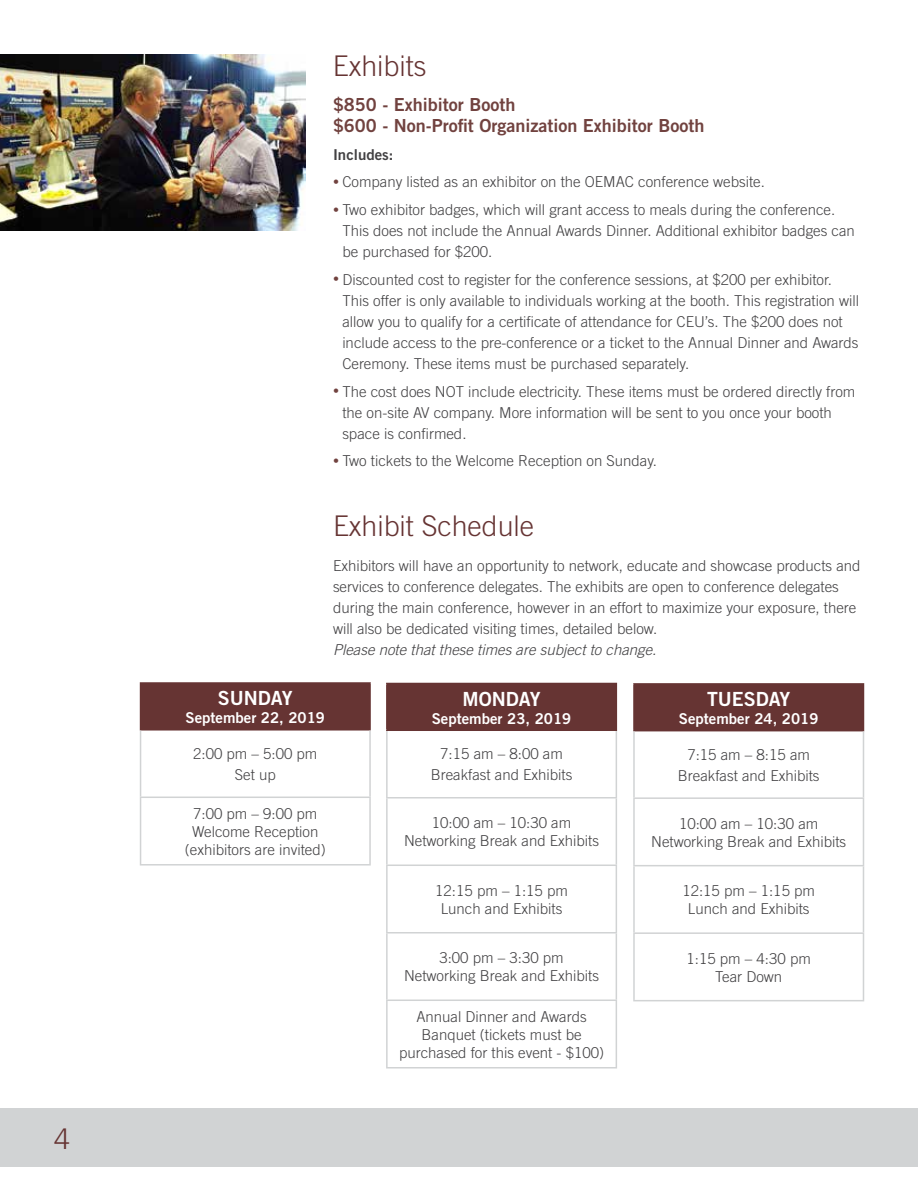
<style>
.page{position:relative;width:918px;height:1188px;background:#fff}
.page>*{position:absolute;margin:0;border:0;box-sizing:border-box;transform-origin:0 0}
.t1{font:300 28.5px "Trade Gothic";color:#663433}
.t2{font:19.5px "Trade Gothic Bold Two";color:#fff}
.t3{font:18px/21px "Trade Gothic Bold Two";color:#71423f}
.t4{font:300 15px/21px "Trade Gothic";color:#414042;text-align:center}
.t5{font:15px "Trade Gothic Bold Two";color:#fff}
.t6{font:italic 300 15px "Trade Gothic";color:#414042}
.t7{font:15px "Trade Gothic Bold Two";color:#414042}
.s1{font-size:12px;color:#71423f}
</style>
<div class="page">
<div style="left:0;top:1108px;width:918px;height:58px;background:#d1d3d4"></div>
<div style="left:141px;top:683px;width:229px;height:47px;background:#663433"></div>
<hr style="left:140px;top:682px;width:231px;height:2px;background:#663433">
<hr style="left:140px;top:684px;width:1px;height:45px;background:#663433">
<hr style="left:140px;top:729px;width:231px;height:2px;background:#663433">
<hr style="left:369px;top:684px;width:2px;height:45px;background:#663433">
<hr style="left:140px;top:731px;width:1px;height:66px;background:#d1d3d4">
<hr style="left:369px;top:731px;width:2px;height:66px;background:#d1d3d4">
<hr style="left:140px;top:797px;width:231px;height:1px;background:#d1d3d4">
<hr style="left:140px;top:798px;width:1px;height:66px;background:#d1d3d4">
<hr style="left:369px;top:798px;width:2px;height:66px;background:#d1d3d4">
<hr style="left:140px;top:864px;width:231px;height:2px;background:#d1d3d4">
<div style="left:387px;top:683px;width:229px;height:47px;background:#663433"></div>
<hr style="left:386px;top:683px;width:231px;height:1px;background:#663433">
<hr style="left:386px;top:684px;width:2px;height:46px;background:#663433">
<hr style="left:386px;top:730px;width:231px;height:1px;background:#663433">
<hr style="left:616px;top:684px;width:1px;height:46px;background:#663433">
<hr style="left:386px;top:731px;width:2px;height:66px;background:#d1d3d4">
<hr style="left:616px;top:731px;width:1px;height:66px;background:#d1d3d4">
<hr style="left:386px;top:797px;width:231px;height:2px;background:#d1d3d4">
<hr style="left:386px;top:799px;width:2px;height:66px;background:#d1d3d4">
<hr style="left:616px;top:799px;width:1px;height:66px;background:#d1d3d4">
<hr style="left:386px;top:865px;width:231px;height:1px;background:#d1d3d4">
<hr style="left:386px;top:866px;width:2px;height:66px;background:#d1d3d4">
<hr style="left:616px;top:866px;width:1px;height:66px;background:#d1d3d4">
<hr style="left:386px;top:932px;width:231px;height:2px;background:#d1d3d4">
<hr style="left:386px;top:934px;width:2px;height:66px;background:#d1d3d4">
<hr style="left:616px;top:934px;width:1px;height:66px;background:#d1d3d4">
<hr style="left:386px;top:1000px;width:231px;height:1px;background:#d1d3d4">
<hr style="left:386px;top:1001px;width:2px;height:66px;background:#d1d3d4">
<hr style="left:616px;top:1001px;width:1px;height:66px;background:#d1d3d4">
<hr style="left:386px;top:1067px;width:231px;height:2px;background:#d1d3d4">
<div style="left:634px;top:684px;width:229px;height:47px;background:#663433"></div>
<hr style="left:633px;top:683px;width:231px;height:2px;background:#663433">
<hr style="left:633px;top:685px;width:2px;height:45px;background:#663433">
<hr style="left:633px;top:730px;width:231px;height:1px;background:#663433">
<hr style="left:863px;top:685px;width:1px;height:45px;background:#663433">
<hr style="left:633px;top:731px;width:2px;height:66px;background:#d1d3d4">
<hr style="left:863px;top:731px;width:1px;height:66px;background:#d1d3d4">
<hr style="left:633px;top:797px;width:231px;height:2px;background:#d1d3d4">
<hr style="left:633px;top:799px;width:2px;height:66px;background:#d1d3d4">
<hr style="left:863px;top:799px;width:1px;height:66px;background:#d1d3d4">
<hr style="left:633px;top:865px;width:231px;height:1px;background:#d1d3d4">
<hr style="left:633px;top:866px;width:2px;height:66px;background:#d1d3d4">
<hr style="left:863px;top:866px;width:1px;height:66px;background:#d1d3d4">
<hr style="left:633px;top:932px;width:231px;height:2px;background:#d1d3d4">
<hr style="left:633px;top:934px;width:2px;height:66px;background:#d1d3d4">
<hr style="left:863px;top:934px;width:1px;height:66px;background:#d1d3d4">
<hr style="left:633px;top:1000px;width:231px;height:1px;background:#d1d3d4">
<img style="left:0;top:54px;width:306px;height:177px">
<h1 class="t1" style="left:54px;top:1122px;width:17px">4</h1>
<h1 class="t1" style="left:333px;top:49px;width:95px">Exhibits</h1>
<p class="t3" style="left:333px;top:94px;width:373px">$850 - Exhibitor Booth<br>$600 - Non-Profit Organization Exhibitor Booth</p>
<p class="t7" style="left:333px;top:145px;width:62px">Includes:</p>
<p class="t4" style="left:333px;top:171px;width:433px"><span class="s1">•</span> Company listed as an exhibitor on the OEMAC conference website.</p>
<p class="t4" style="left:342px;top:199px;width:514px;text-align:left;text-indent:-9px"><span class="s1">•</span> Two exhibitor badges, which will grant access to meals during the conference.<br>This does not include the Annual Awards Dinner. Additional exhibitor badges can be purchased for $200.</p>
<p class="t4" style="left:342px;top:269px;width:518px;text-align:left;text-indent:-9px"><span class="s1">•</span> Discounted cost to register for the conference sessions, at $200 per exhibitor.<br>This offer is only available to individuals working at the booth. This registration will allow you to qualify for a certificate of attendance for CEU’s. The $200 does not include access to the pre-conference or a ticket to the Annual Dinner and Awards Ceremony. These items must be purchased separately.</p>
<p class="t4" style="left:342px;top:381px;width:515px;text-align:left;text-indent:-9px"><span class="s1">•</span> The cost does NOT include electricity. These items must be ordered directly from the on-site AV company. More information will be sent to you once your booth space is confirmed.</p>
<p class="t4" style="left:333px;top:450px;width:326px"><span class="s1">•</span> Two tickets to the Welcome Reception on Sunday.</p>
<h1 class="t1" style="left:333px;top:509px;width:203px">Exhibit Schedule</h1>
<p class="t4" style="left:333px;top:555px;width:529px;text-align:left">Exhibitors will have an opportunity to network, educate and showcase products and services to conference delegates. The exhibits are open to conference delegates during the main conference, however in an effort to maximize your exposure, there will also be dedicated visiting times, detailed below.</p>
<p class="t6" style="left:333px;top:640px;width:325px">Please note that these times are subject to change.</p>
<h2 class="t2" style="left:218px;top:686px;width:76px">SUNDAY</h2>
<p class="t5" style="left:186px;top:709px;width:141px">September 22, 2019</p>
<p class="t4" style="left:193px;top:743px;width:126px">2:00 pm – 5:00 pm<br>Set up</p>
<p class="t4" style="left:185px;top:804px;width:142px;line-height:18px">7:00 pm – 9:00 pm<br>Welcome Reception (exhibitors are invited)</p>
<h2 class="t2" style="left:463px;top:687px;width:80px">MONDAY</h2>
<p class="t5" style="left:432px;top:709px;width:141px">September 23, 2019</p>
<p class="t4" style="left:431px;top:743px;width:143px">7:15 am – 8:00 am<br>Breakfast and Exhibits</p>
<p class="t4" style="left:404px;top:814px;width:197px;line-height:18px">10:00 am – 10:30 am<br>Networking Break and Exhibits</p>
<p class="t4" style="left:435px;top:881px;width:134px;line-height:18px">12:15 pm – 1:15 pm<br>Lunch and Exhibits</p>
<p class="t4" style="left:404px;top:949px;width:197px;line-height:18px">3:00 pm – 3:30 pm<br>Networking Break and Exhibits</p>
<p class="t4" style="left:399px;top:1007px;width:207px;line-height:18px">Annual Dinner and Awards<br>Banquet (tickets must be purchased for this event - $100)</p>
<h2 class="t2" style="left:707px;top:687px;width:85px">TUESDAY</h2>
<p class="t5" style="left:679px;top:710px;width:141px">September 24, 2019</p>
<p class="t4" style="left:678px;top:744px;width:143px">7:15 am – 8:15 am<br>Breakfast and Exhibits</p>
<p class="t4" style="left:651px;top:814px;width:197px;line-height:18px">10:00 am – 10:30 am<br>Networking Break and Exhibits</p>
<p class="t4" style="left:682px;top:882px;width:134px;line-height:18px">12:15 pm – 1:15 pm<br>Lunch and Exhibits</p>
<p class="t4" style="left:687px;top:949px;width:126px;line-height:18px">1:15 pm – 4:30 pm<br>Tear Down</p>
</div>
